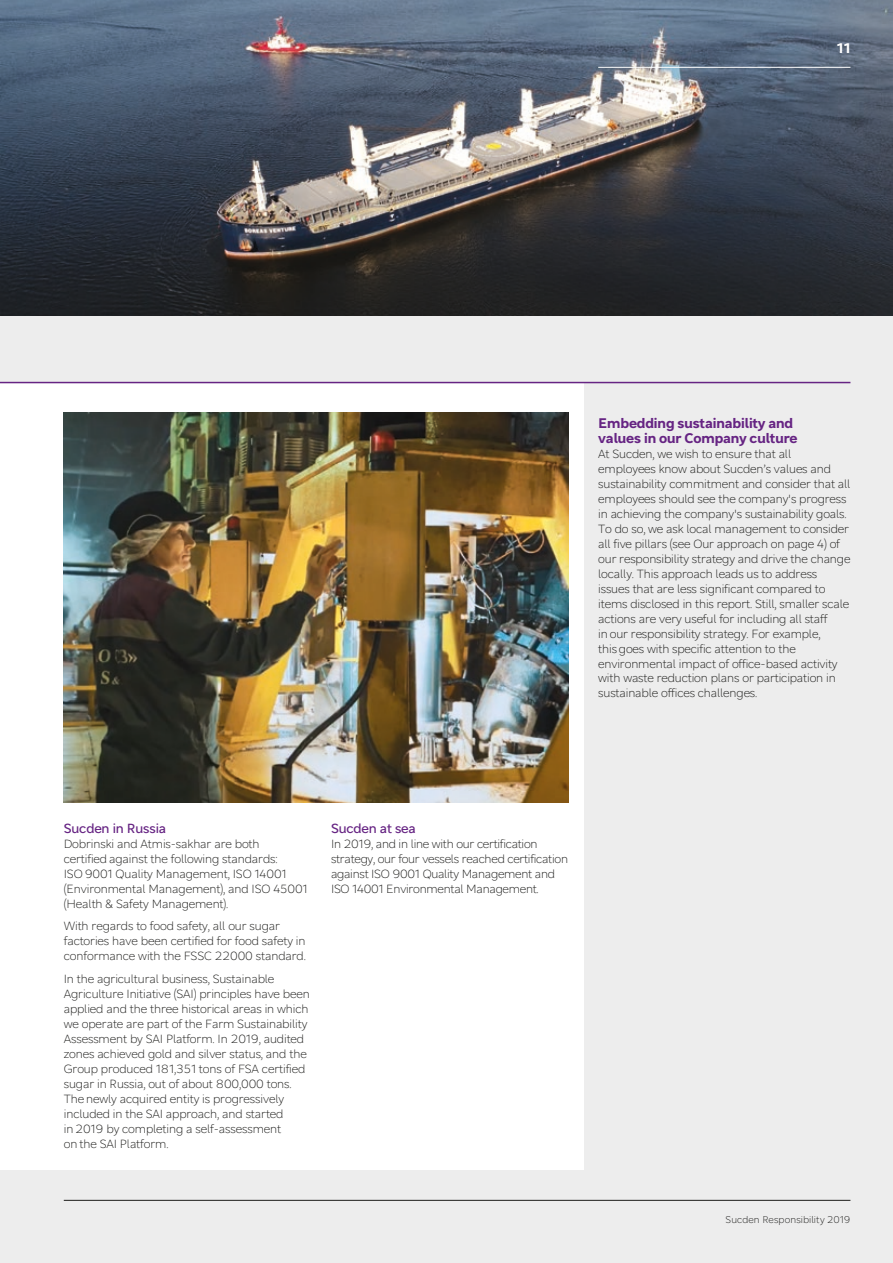
<style>
.page{position:relative;width:893px;height:1263px;background:#fff}
.page>*{position:absolute;margin:0;border:0;box-sizing:border-box;transform-origin:0 0}
.t1{font:700 15px/15px "Sucden Sans";letter-spacing:-.01em;color:#662483}
.t2{font:700 15px "Sucden Sans";color:#fff}
.t3{font:14.25px "Sucden Sans";letter-spacing:-.01em;color:#662483}
.t4{font:300 12.75px/15px "Sucden Sans";letter-spacing:-.01em;color:#1d1d1b}
.t5{font:300 10.5px "Sucden Sans";letter-spacing:.005em;color:#1d1d1b}
</style>
<div class="page">
<div style="left:0;top:300px;width:893px;height:963px;background:#ededed"></div>
<img style="left:0;top:0;width:893px;height:315px">
<div style="left:0;top:383px;width:583px;height:787px;background:#fff"></div>
<img style="left:64px;top:412px;width:504px;height:390px">
<hr style="left:0;top:382px;width:850px;height:1px;background:#662483">
<hr style="left:64px;top:1200px;width:786px;height:1px;background:#1d1d1b">
<hr style="left:598px;top:67px;width:252px;height:1px;background:#fff">
<p class="t2" style="left:837px;top:37px;width:15px">11</p>
<p class="t1" style="left:598px;top:414px;width:201px">Embedding sustainability and values in our Company culture</p>
<p class="t4" style="left:598px;top:445px;width:254px">At Sucden, we wish to ensure that all employees know about Sucden’s values and sustainability commitment and consider that all employees should see the company's progress in achieving the company's sustainability goals.<br>To do so, we ask local management to consider all five pillars (see Our approach on page 4) of our responsibility strategy and drive the change locally. This approach leads us to address issues that are less significant compared to items disclosed in this report. Still, smaller scale actions are very useful for including all staff<br>in our responsibility strategy. For example,<br>this goes with specific attention to the environmental impact of office-based activity with waste reduction plans or participation in sustainable offices challenges.</p>
<p class="t3" style="left:64px;top:818px;width:104px">Sucden in Russia</p>
<p class="t4" style="left:64px;top:835px;width:245px">Dobrinski and Atmis-sakhar are both<br>certified against the following standards:<br>ISO 9001 Quality Management, ISO 14001 (Environmental Management), and ISO 45001 (Health &amp; Safety Management).</p>
<p class="t4" style="left:64px;top:917px;width:244px">With regards to food safety, all our sugar factories have been certified for food safety in conformance with the FSSC 22000 standard.</p>
<p class="t4" style="left:64px;top:970px;width:248px">In the agricultural business, Sustainable Agriculture Initiative (SAI) principles have been applied and the three historical areas in which we operate are part of the Farm Sustainability Assessment by SAI Platform. In 2019, audited zones achieved gold and silver status, and the Group produced 181,351 tons of FSA certified sugar in Russia, out of about 800,000 tons.<br>The newly acquired entity is progressively included in the SAI approach, and started<br>in 2019 by completing a self-assessment<br>on the SAI Platform.</p>
<p class="t3" style="left:331px;top:818px;width:86px">Sucden at sea</p>
<p class="t4" style="left:331px;top:835px;width:239px">In 2019, and in line with our certification strategy, our four vessels reached certification against ISO 9001 Quality Management and ISO 14001 Environmental Management.</p>
<p class="t5" style="left:726px;top:1211px;width:126px">Sucden Responsibility 2019</p>
</div>
